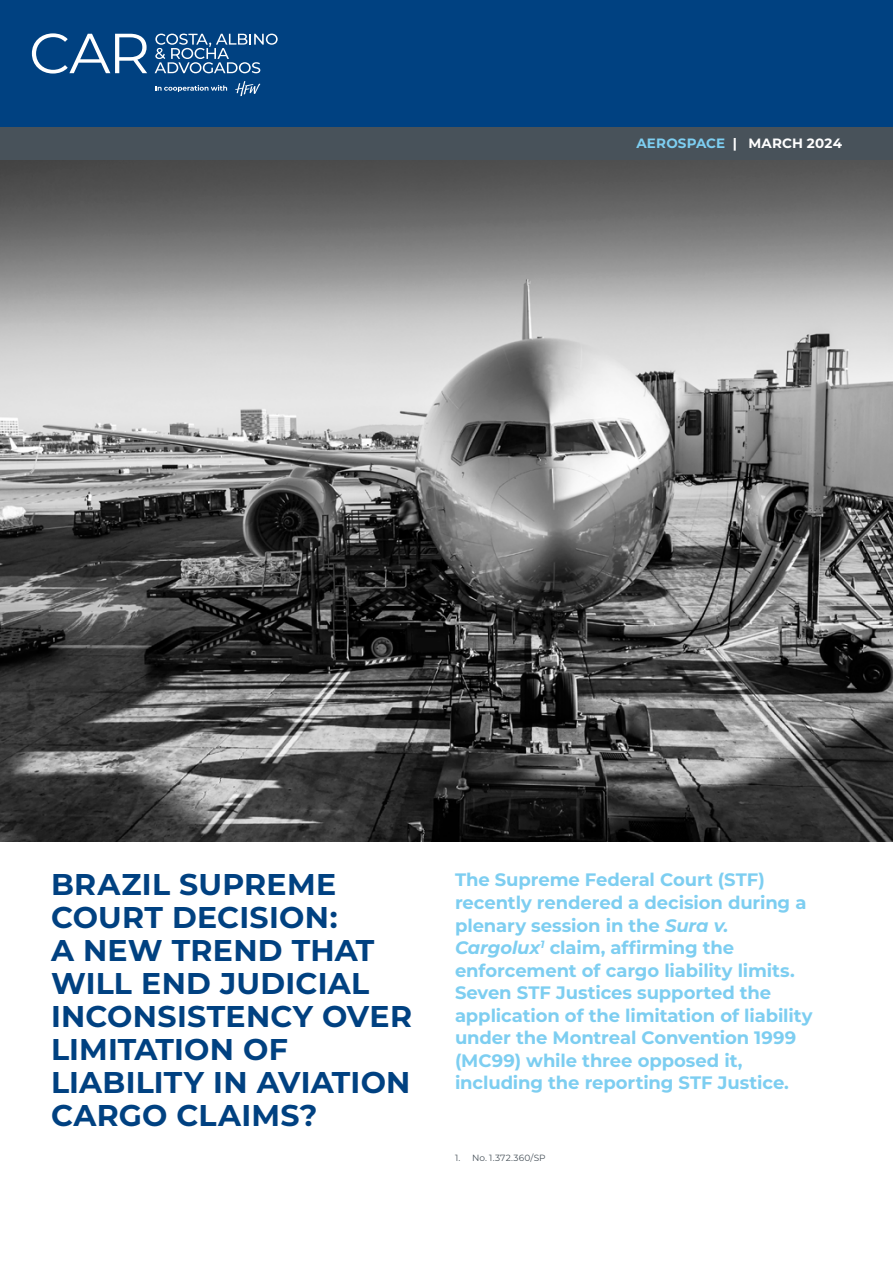
<style>
.page{position:relative;width:893px;height:1263px;background:#fff}
.page>*{position:absolute;margin:0;border:0;box-sizing:border-box;transform-origin:0 0}
.t1{font:700 30px/33px "Montserrat";letter-spacing:.01em;color:#004181}
.t2{font:700 18px/22.5px "Montserrat";letter-spacing:-.005em;color:#7dcef1}
.t3{font:700 13.5px "Montserrat";letter-spacing:.01em;color:#fff}
.t4{font:9px "Montserrat";letter-spacing:.015em;color:#48525a}
.s1{color:#7dcef1}
.s2{font-style:italic}
</style>
<div class="page">
<div style="left:0;top:0;width:893px;height:128px;background:#004181"></div>
<img style="left:0;top:160px;width:893px;height:682px">
<svg style="left:155px;top:85px;width:72px;height:7px"></svg>
<svg style="left:235px;top:81px;width:25px;height:15px"></svg>
<svg style="left:32px;top:33px;width:115px;height:41px"></svg>
<svg style="left:155px;top:34px;width:123px;height:39px"></svg>
<div style="left:0;top:128px;width:893px;height:32px;background:#48525a"></div>
<p class="t3" style="left:636px;top:134px;width:207px"><span class="s1">AEROSPACE</span> | MARCH 2024</p>
<h1 class="t1" style="left:51px;top:866px;width:363px">BRAZIL SUPREME<br>COURT DECISION:<br>A NEW TREND THAT<br>WILL END JUDICIAL<br>INCONSISTENCY OVER<br>LIMITATION OF<br>LIABILITY IN AVIATION<br>CARGO CLAIMS?</h1>
<p class="t2" style="left:455px;top:868px;width:359px">The Supreme Federal Court (STF) recently rendered a decision during a plenary session in the <span class="s2">Sura v.<br>Cargolux</span><sup>1</sup> claim, affirming the enforcement of cargo liability limits.<br>Seven STF Justices supported the application of the limitation of liability under the Montreal Convention 1999 (MC99) while three opposed it, including the reporting STF Justice.</p>
<p class="t4" style="left:455px;top:1151px;width:92px">1. No. 1.372.360/SP</p>
</div>
